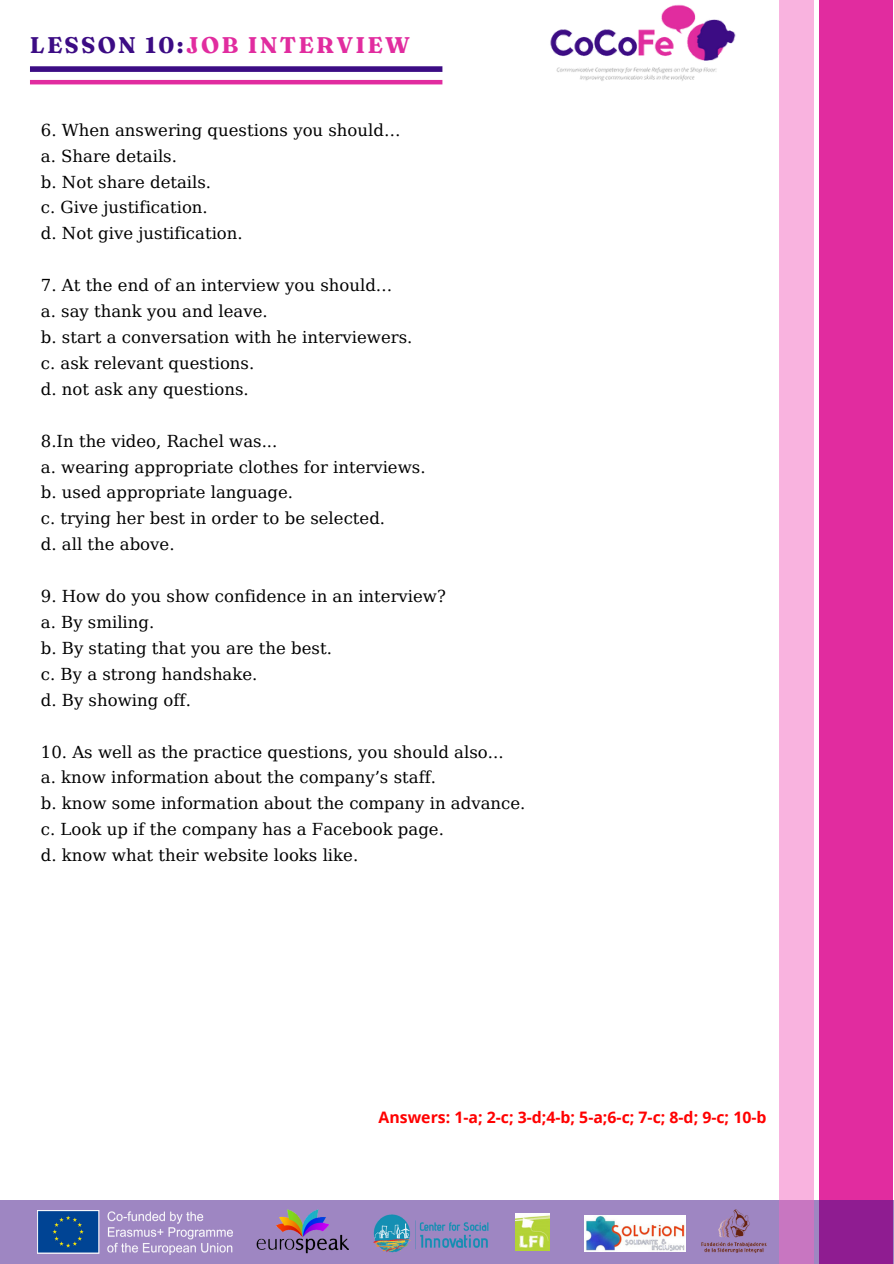
<style>
.page{position:relative;width:894px;height:1264px;background:#fff}
.page>*{position:absolute;margin:0;border:0;box-sizing:border-box;transform-origin:0 0}
.t1{font:700 22.65px "Fraunces 9 pt";letter-spacing:.1em;color:#e12c9f}
.t2{font:16.5px/26px "DejaVu Serif";color:#000}
.t3{font:700 15.9px "Open Sans";color:#f00}
.s1{color:#3c0c84}
</style>
<div class="page">
<img style="left:550px;top:4px;width:186px;height:77px">
<div style="left:30px;top:66px;width:412px;height:6px;background:#3c0c84"></div>
<hr style="left:30px;top:80px;width:412px;height:4px;background:#e12c9f">
<div style="left:819px;top:0;width:73px;height:1263px;background:#e12c9f"></div>
<svg style="left:0;top:1200px;width:893px;height:63px;background:#9c74b9"></svg>
<div style="left:778px;top:0;width:35px;height:1263px;background:#f9b3df"></div>
<img style="left:38px;top:1210px;width:195px;height:44px">
<img style="left:698px;top:1207px;width:71px;height:47px">
<img style="left:360px;top:1210px;width:139px;height:44px">
<img style="left:254px;top:1207px;width:95px;height:47px">
<img style="left:515px;top:1213px;width:34px;height:37px">
<img style="left:584px;top:1215px;width:101px;height:36px">
<h1 class="t1" style="left:30px;top:30px;width:381px"><span class="s1">LESSON 10:</span>JOB INTERVIEW</h1>
<p class="t2" style="left:41px;top:117px;width:361px">6. When answering questions you should… a. Share details.<br>b. Not share details.<br>c. Give justification.<br>d. Not give justification.</p>
<p class="t2" style="left:41px;top:272px;width:373px">7. At the end of an interview you should…<br>a. say thank you and leave.<br>b. start a conversation with he interviewers. c. ask relevant questions.<br>d. not ask any questions.</p>
<p class="t2" style="left:41px;top:428px;width:386px">8.In the video, Rachel was...<br>a. wearing appropriate clothes for interviews. b. used appropriate language.<br>c. trying her best in order to be selected.<br>d. all the above.</p>
<p class="t2" style="left:41px;top:583px;width:406px">9. How do you show confidence in an interview? a. By smiling.<br>b. By stating that you are the best.<br>c. By a strong handshake.<br>d. By showing off.</p>
<p class="t2" style="left:41px;top:738px;width:486px">10. As well as the practice questions, you should also...<br>a. know information about the company’s staff.<br>b. know some information about the company in advance. c. Look up if the company has a Facebook page.<br>d. know what their website looks like.</p>
<p class="t3" style="left:378px;top:1105px;width:389px">Answers: 1-a; 2-c; 3-d;4-b; 5-a;6-c; 7-c; 8-d; 9-c; 10-b</p>
</div>
